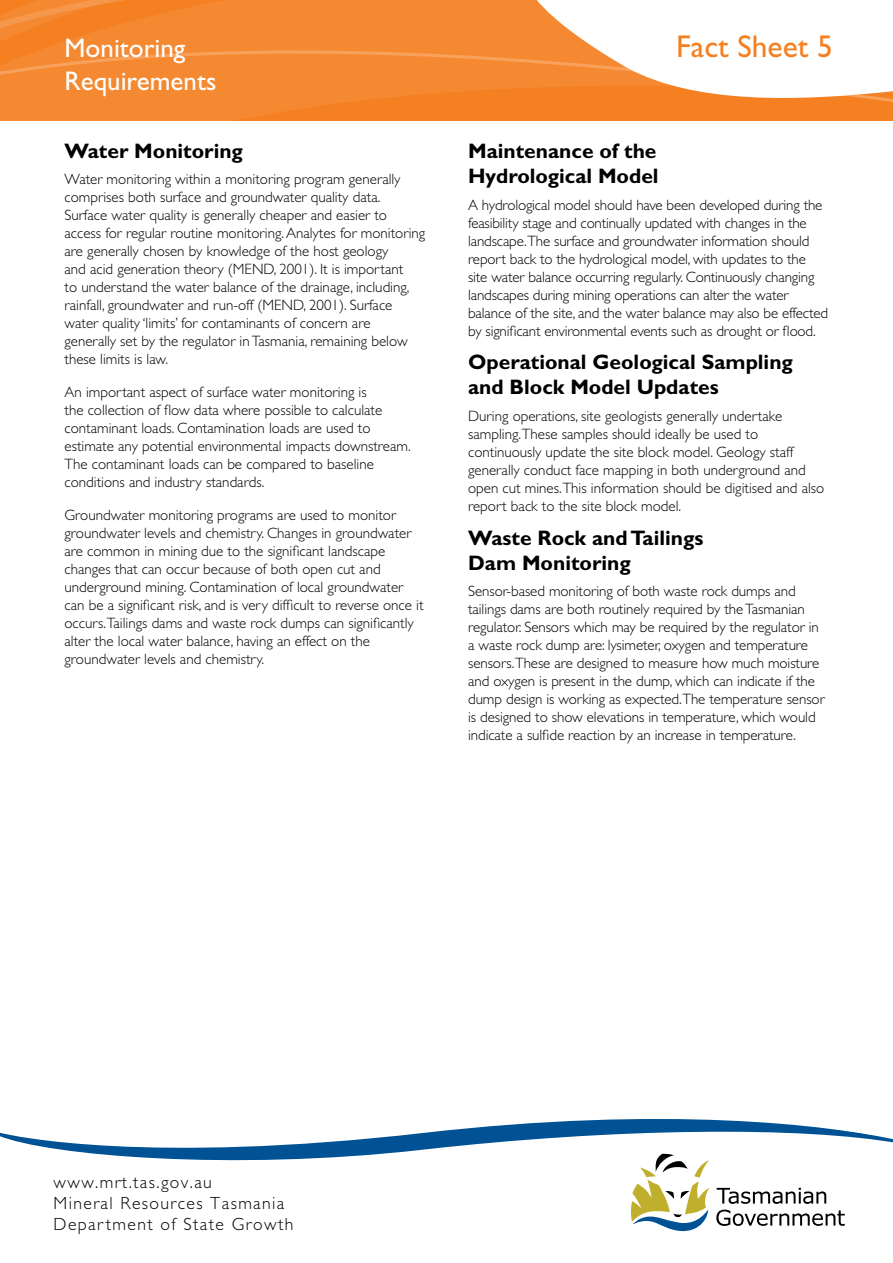
<style>
.page{position:relative;width:893px;height:1263px;background:#fff}
.page>*{position:absolute;margin:0;border:0;box-sizing:border-box;transform-origin:0 0}
.t1{font:31.5px "Gill Sans CE";color:#f58021}
.t2{font:27px/32.4px "Gill Sans CE";color:#fff}
.t3{font:700 21px/25.2px "Gill Sans CE";color:#000}
.t4{font:300 17.7px/21.1px "Gill Sans";letter-spacing:.08em;color:#000}
.t5{font:300 15px/18px "Gill Sans CE";color:#000}
</style>
<div class="page">
<svg style="left:0;top:0;width:529px;height:121px;background:#f58830"></svg>
<svg style="left:529px;top:0;width:364px;height:121px"></svg>
<svg style="left:28px;top:1144px;width:640px;height:17px"></svg>
<svg style="left:631px;top:1154px;width:78px;height:77px"></svg>
<svg style="left:716px;top:1188px;width:129px;height:38px"></svg>
<img style="left:0;top:1119px;width:893px;height:25px">
<h2 class="t2" style="left:64px;top:32px;width:153px">Monitoring<br>Requirements</h2>
<h1 class="t1" style="left:676px;top:28px;width:158px">Fact Sheet 5</h1>
<h3 class="t3" style="left:64px;top:138px;width:180px">Water Monitoring</h3>
<p class="t5" style="left:64px;top:170px;width:362px">Water monitoring within a monitoring program generally comprises both surface and groundwater quality data.<br>Surface water quality is generally cheaper and easier to access for regular routine monitoring. Analytes for monitoring are generally chosen by knowledge of the host geology<br>and acid generation theory (MEND, 2001). It is important<br>to understand the water balance of the drainage, including, rainfall, groundwater and run-off (MEND, 2001). Surface water quality ‘limits’ for contaminants of concern are generally set by the regulator in Tasmania, remaining below these limits is law.</p>
<p class="t5" style="left:64px;top:383px;width:348px">An important aspect of surface water monitoring is<br>the collection of flow data where possible to calculate contaminant loads. Contamination loads are used to estimate any potential environmental impacts downstream.<br>The contaminant loads can be compared to baseline conditions and industry standards.</p>
<p class="t5" style="left:64px;top:506px;width:361px">Groundwater monitoring programs are used to monitor groundwater levels and chemistry. Changes in groundwater are common in mining due to the significant landscape changes that can occur because of both open cut and underground mining. Contamination of local groundwater can be a significant risk, and is very difficult to reverse once it occurs.Tailings dams and waste rock dumps can significantly alter the local water balance, having an effect on the groundwater levels and chemistry.</p>
<h3 class="t3" style="left:468px;top:138px;width:192px">Maintenance of the<br>Hydrological Model</h3>
<p class="t5" style="left:468px;top:195px;width:361px">A hydrological model should have been developed during the feasibility stage and continually updated with changes in the landscape.The surface and groundwater information should report back to the hydrological model, with updates to the site water balance occurring regularly. Continuously changing landscapes during mining operations can alter the water balance of the site, and the water balance may also be effected by significant environmental events such as drought or flood.</p>
<h3 class="t3" style="left:468px;top:350px;width:326px">Operational Geological Sampling and Block Model Updates</h3>
<p class="t5" style="left:468px;top:407px;width:358px">During operations, site geologists generally undertake sampling.These samples should ideally be used to continuously update the site block model. Geology staff generally conduct face mapping in both underground and open cut mines.This information should be digitised and also report back to the site block model.</p>
<h3 class="t3" style="left:468px;top:525px;width:237px">Waste Rock and Tailings<br>Dam Monitoring</h3>
<p class="t5" style="left:468px;top:582px;width:358px">Sensor-based monitoring of both waste rock dumps and tailings dams are both routinely required by the Tasmanian regulator. Sensors which may be required by the regulator in a waste rock dump are: lysimeter, oxygen and temperature sensors.These are designed to measure how much moisture and oxygen is present in the dump, which can indicate if the dump design is working as expected.The temperature sensor is designed to show elevations in temperature, which would indicate a sulfide reaction by an increase in temperature.</p>
<p class="t4" style="left:54px;top:1171px;width:241px">www.mrt.tas.gov.au<br>Mineral Resources Tasmania<br>Department of State Growth</p>
</div>
